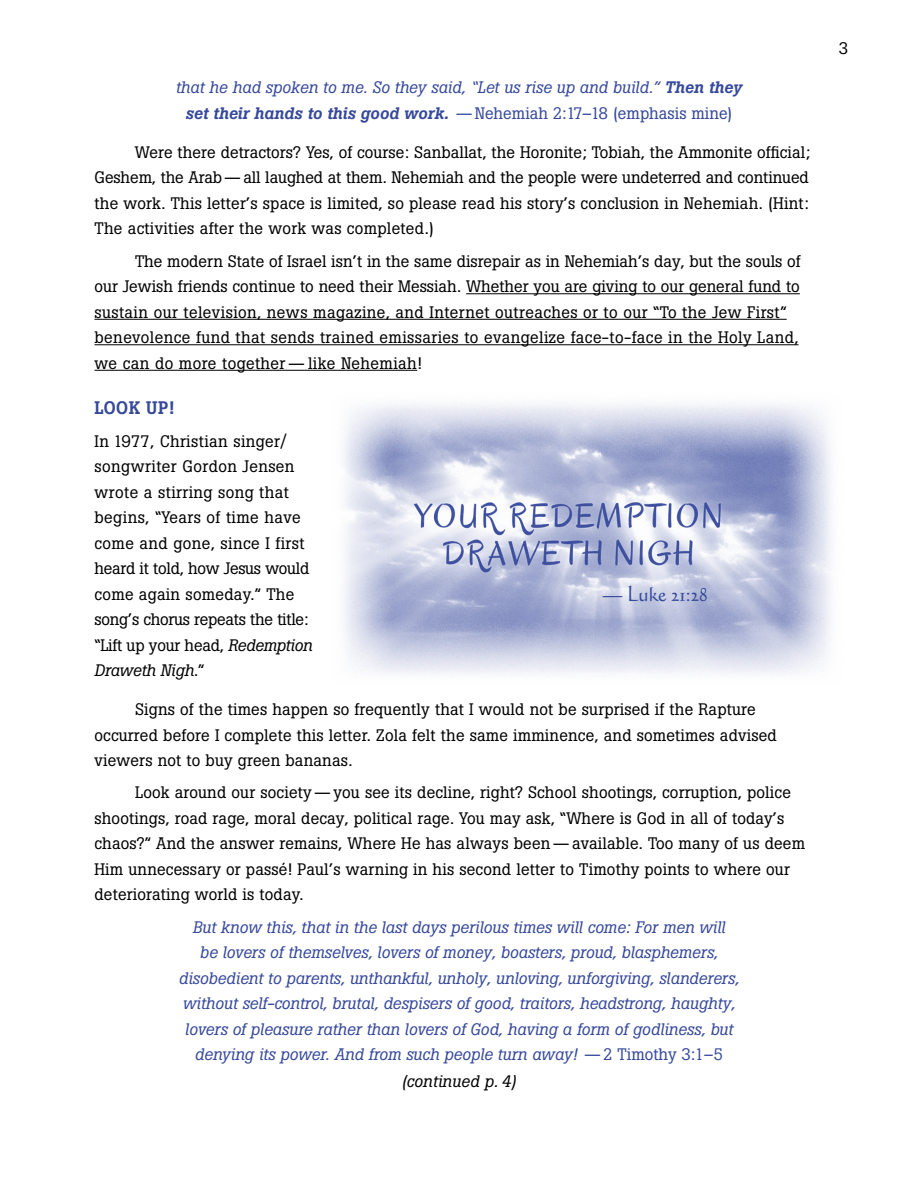
<style>
.page{position:relative;width:918px;height:1188px;background:#fff}
.page>*{position:absolute;margin:0;border:0;box-sizing:border-box;transform-origin:0 0}
.t1{font:19.5px "Calligraphic 421 BT Roman B";color:#36499b}
.t2{font:500 18px "Boton";letter-spacing:.03em;color:#36499b}
.t3{font:16.5px/25.5px "Boton";letter-spacing:.01em;color:#000}
.t4{font:italic 16.5px/25.5px "Boton";color:#36499b;text-align:center}
.t5{font:italic 16.5px "Boton";letter-spacing:.01em;color:#000}
.s1{font-weight:500}
.s2{font-style:normal}
.s3{font-style:italic}
</style>
<div class="page">
<hr style="left:466px;top:293px;width:334px;height:1px;background:#000">
<hr style="left:94px;top:319px;width:693px;height:1px;background:#000">
<hr style="left:94px;top:344px;width:705px;height:1px;background:#000">
<hr style="left:94px;top:370px;width:323px;height:1px;background:#000">
<img style="left:343px;top:404px;width:489px;height:270px">
<p class="t4" style="left:176px;top:75px;width:568px">that he had spoken to me. So they said, “Let us rise up and build.” <span class="s1">Then they set their hands to this good work.</span> <span class="s2">—Nehemiah 2:17–18 (emphasis mine)</span></p>
<p class="t3" style="left:94px;top:139px;width:717px;text-align:justify;text-indent:41px">Were there detractors? Yes, of course: Sanballat, the Horonite; Tobiah, the Ammonite official; Geshem, the Arab—all laughed at them. Nehemiah and the people were undeterred and continued the work. This letter’s space is limited, so please read his story’s conclusion in Nehemiah. (Hint:<br>The activities after the work was completed.)</p>
<p class="t3" style="left:95px;top:248px;width:708px;text-indent:41px">The modern State of Israel isn’t in the same disrepair as in Nehemiah’s day, but the souls of our Jewish friends continue to need their Messiah. Whether you are giving to our general fund to sustain our television, news magazine, and Internet outreaches or to our “To the Jew First” benevolence fund that sends trained emissaries to evangelize face-to-face in the Holy Land, we can do more together—like Nehemiah!</p>
<p class="t2" style="left:95px;top:397px;width:82px">LOOK UP!</p>
<p class="t3" style="left:95px;top:428px;width:219px">In 1977, Christian singer/ songwriter Gordon Jensen wrote a stirring song that begins, “Years of time have come and gone, since I first heard it told, how Jesus would come again someday.” The song’s chorus repeats the title: “Lift up your head, <span class="s3">Redemption<br>Draweth Nigh</span>.”</p>
<p class="t3" style="left:95px;top:697px;width:684px;text-indent:41px">Signs of the times happen so frequently that I would not be surprised if the Rapture occurred before I complete this letter. Zola felt the same imminence, and sometimes advised viewers not to buy green bananas.</p>
<p class="t3" style="left:94px;top:780px;width:712px;text-indent:41px">Look around our society—you see its decline, right? School shootings, corruption, police shootings, road rage, moral decay, political rage. You may ask, “Where is God in all of today’s chaos?” And the answer remains, Where He has always been—available. Too many of us deem Him unnecessary or passé! Paul’s warning in his second letter to Timothy points to where our deteriorating world is today.</p>
<p class="t4" style="left:179px;top:914px;width:562px">But know this, that in the last days perilous times will come: For men will<br>be lovers of themselves, lovers of money, boasters, proud, blasphemers, disobedient to parents, unthankful, unholy, unloving, unforgiving, slanderers, without self-control, brutal, despisers of good, traitors, headstrong, haughty, lovers of pleasure rather than lovers of God, having a form of godliness, but denying its power. And from such people turn away! <span class="s2">—2 Timothy 3:1–5</span></p>
<p class="t1" style="left:603px;top:581px;width:107px">— Luke 21:28</p>
<p class="t5" style="left:402px;top:1072px;width:116px">(continued p. 4)</p>
<p class="t3" style="left:839px;top:35px;width:11px">3</p>
</div>
